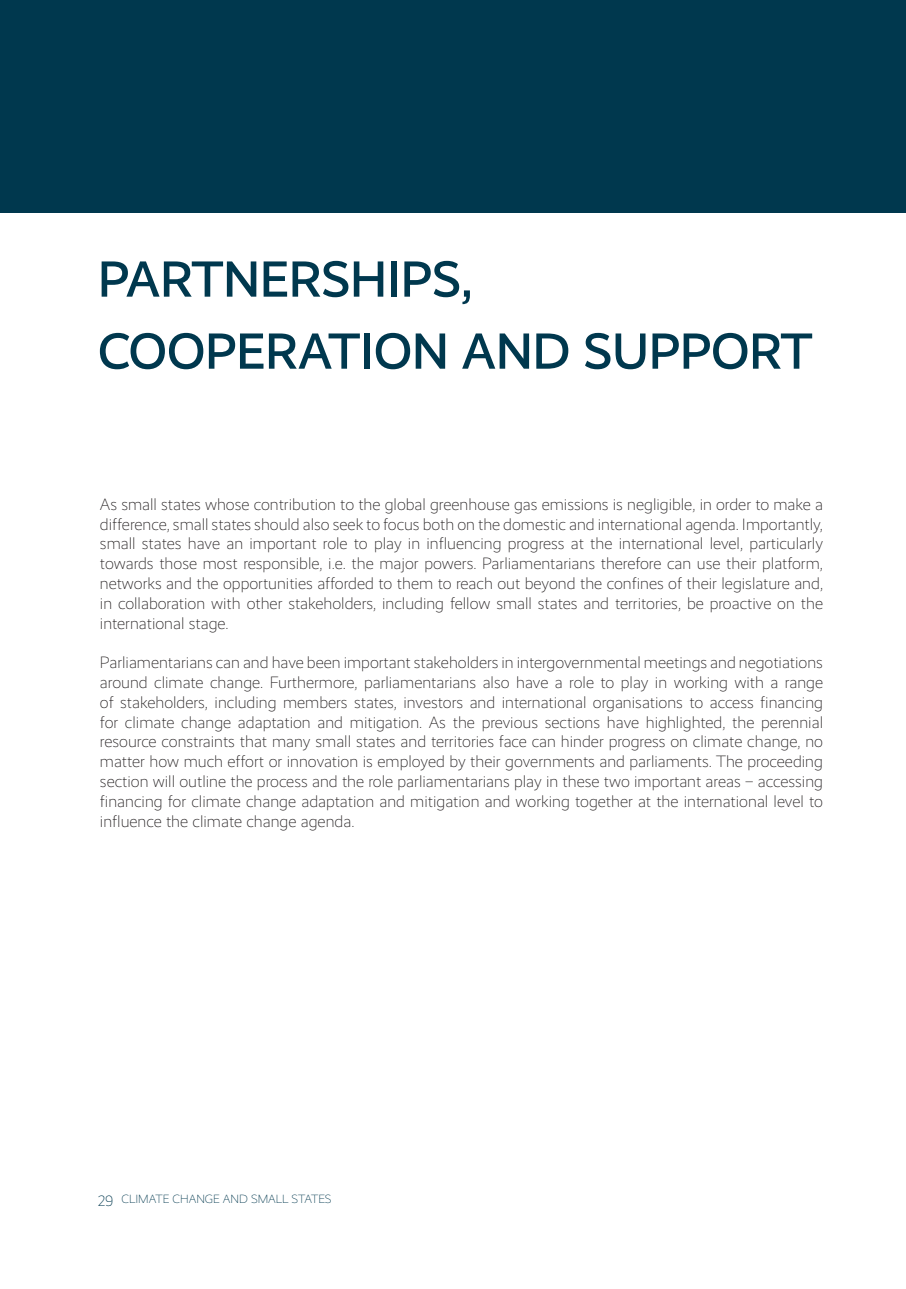
<style>
.page{position:relative;width:906px;height:1289px;background:#fff}
.page>*{position:absolute;margin:0;border:0;box-sizing:border-box;transform-origin:0 0}
.t1{font:500 51px/72px "Realist";color:#00384e}
.t2{font:300 16.5px/19.8px "Realist";color:#231f20;text-align:justify}
.t3{font:300 12px "Realist";color:#00384e}
.s1{font-size:15px}
</style>
<div class="page">
<div style="left:0;top:0;width:906px;height:213px;background:#00384e"></div>
<p class="t1" style="left:98px;top:243px;width:716px">PARTNERSHIPS,<br>COOPERATION AND SUPPORT</p>
<p class="t2" style="left:100px;top:494px;width:724px">As small states whose contribution to the global greenhouse gas emissions is negligible, in order to make a difference, small states should also seek to focus both on the domestic and international agenda. Importantly, small states have an important role to play in influencing progress at the international level, particularly towards those most responsible, i.e. the major powers. Parliamentarians therefore can use their platform, networks and the opportunities afforded to them to reach out beyond the confines of their legislature and, in collaboration with other stakeholders, including fellow small states and territories, be proactive on the international stage.</p>
<p class="t2" style="left:100px;top:653px;width:724px">Parliamentarians can and have been important stakeholders in intergovernmental meetings and negotiations around climate change. Furthermore, parliamentarians also have a role to play in working with a range of stakeholders, including members states, investors and international organisations to access financing for climate change adaptation and mitigation. As the previous sections have highlighted, the perennial resource constraints that many small states and territories face can hinder progress on climate change, no matter how much effort or innovation is employed by their governments and parliaments. The proceeding section will outline the process and the role parliamentarians play in these two important areas – accessing financing for climate change adaptation and mitigation and working together at the international level to influence the climate change agenda.</p>
<p class="t3" style="left:98px;top:1192px;width:235px"><span class="s1">29</span> CLIMATE CHANGE AND SMALL STATES</p>
</div>
